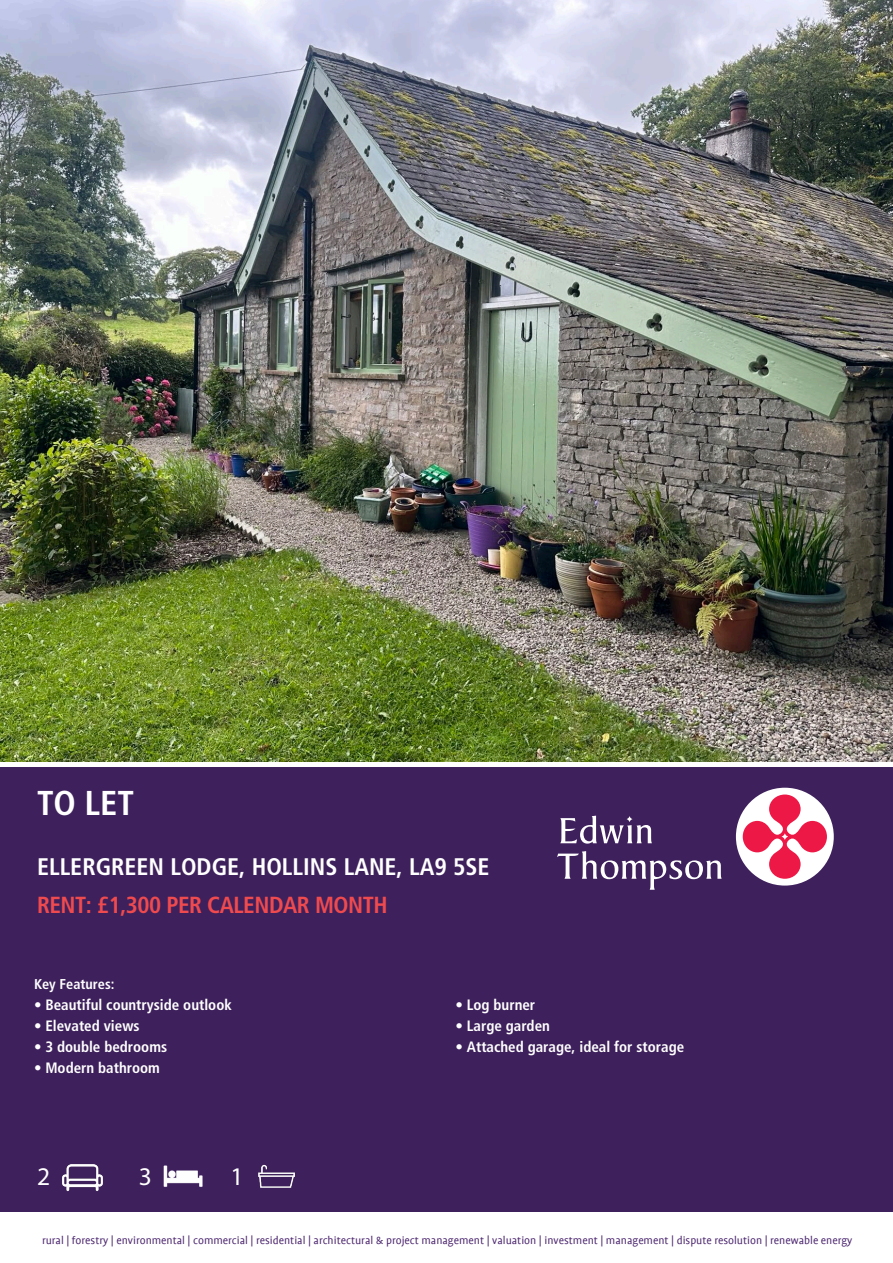
<style>
.page{position:relative;width:893px;height:1263px;background:#fff}
.page>*{position:absolute;margin:0;border:0;box-sizing:border-box;transform-origin:0 0}
.address{font:700 condensed 34.5px "Frutiger LT Std";color:#fff}
._5_BOTTOM_LINE_ADDRESS_P2{font:25.5px "Myriad Pro";color:#fff}
.address-2{font:700 condensed 24px "Frutiger LT Std";color:#fff}
.address-3{font:700 condensed 23.25px "Frutiger LT Std";letter-spacing:-.02em;color:#ef4a4e}
.bullets{font:700 condensed 15px "Frutiger LT Std";color:#fff}
.Front_Text{font:700 condensed 14.25px "Frutiger LT Std";color:#fff}
.Text{font:12px "Profile";color:#4e2971}
</style>
<div class="page">
<div style="left:0;top:764px;width:893px;height:448px;background:#3e205c"></div>
<img style="left:0;top:0;width:893px;height:761px">
<div style="left:736px;top:788px;width:97px;height:97px;background:#fff;border-radius:50%"></div>
<svg style="left:743px;top:794px;width:84px;height:85px"></svg>
<svg style="left:557px;top:851px;width:165px;height:39px"></svg>
<svg style="left:560px;top:816px;width:92px;height:28px"></svg>
<hr style="left:0;top:762px;width:893px;height:4px;background:#fff">
<img style="left:62px;top:1164px;width:41px;height:28px">
<img style="left:163px;top:1165px;width:40px;height:22px">
<img style="left:258px;top:1164px;width:37px;height:24px">
<p class="address" style="left:37px;top:782px;width:99px">TO LET</p>
<p class="address-2" style="left:37px;top:852px;width:454px">ELLERGREEN LODGE, HOLLINS LANE, LA9 5SE</p>
<p class="address-3" style="left:37px;top:891px;width:352px">RENT: £1,300 PER CALENDAR MONTH</p>
<p class="Front_Text" style="left:34px;top:975px;width:82px">Key Features:</p>
<p class="bullets" style="left:34px;top:995px;width:199px">• Beautiful countryside outlook</p>
<p class="bullets" style="left:34px;top:1016px;width:107px">• Elevated views</p>
<p class="bullets" style="left:34px;top:1037px;width:135px">• 3 double bedrooms</p>
<p class="bullets" style="left:34px;top:1058px;width:127px">• Modern bathroom</p>
<p class="_5_BOTTOM_LINE_ADDRESS_P2" style="left:37px;top:1161px;width:15px">2</p>
<p class="_5_BOTTOM_LINE_ADDRESS_P2" style="left:139px;top:1161px;width:15px">3</p>
<p class="_5_BOTTOM_LINE_ADDRESS_P2" style="left:230px;top:1161px;width:15px">1</p>
<p class="bullets" style="left:455px;top:996px;width:81px">• Log burner</p>
<p class="bullets" style="left:455px;top:1017px;width:96px">• Large garden</p>
<p class="bullets" style="left:455px;top:1038px;width:230px">• Attached garage, ideal for storage</p>
<p class="Text" style="left:42px;top:1234px;width:812px">rural | forestry | environmental | commercial | residential | architectural &amp; project management | valuation | investment | management | dispute resolution | renewable energy</p>
</div>
